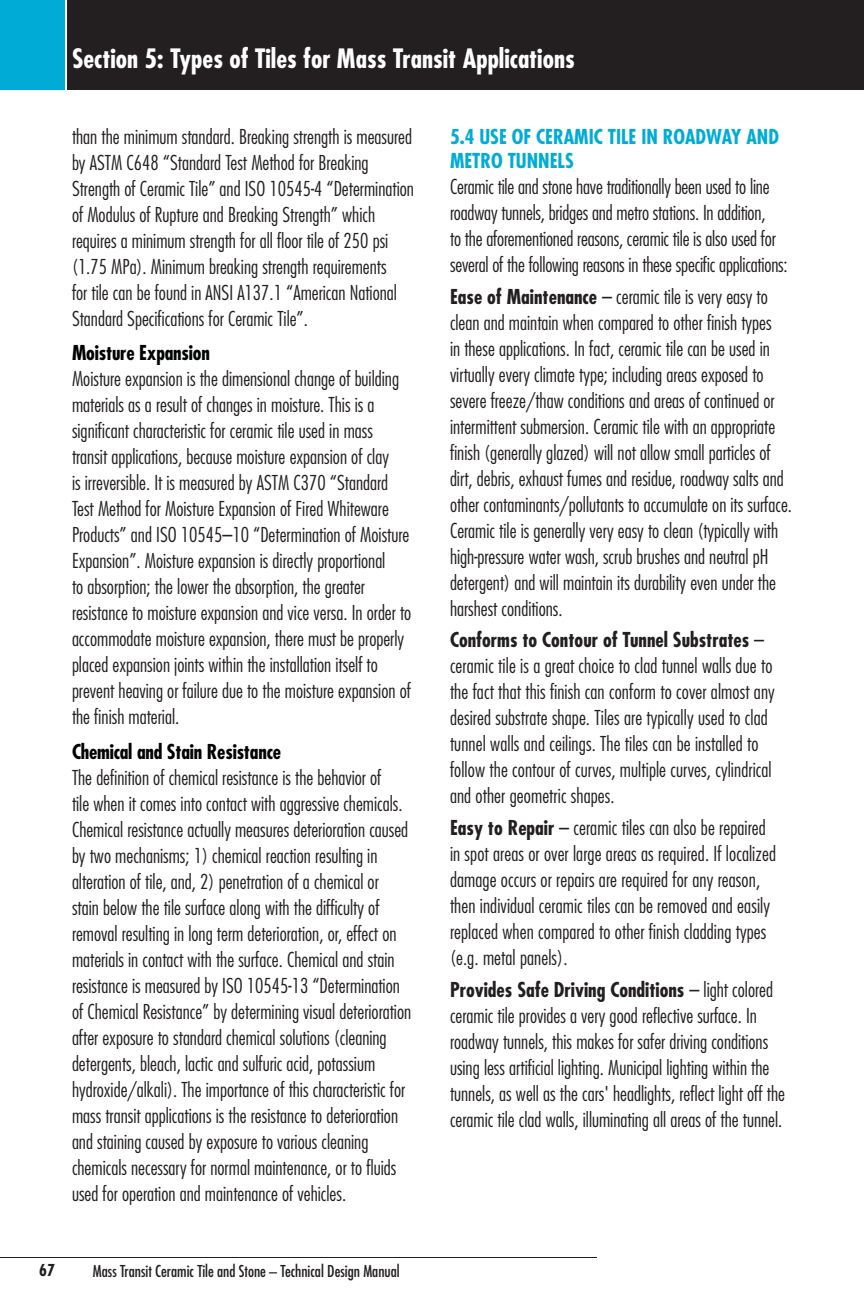
<style>
.page{position:relative;width:864px;height:1296px;background:#fff}
.page>*{position:absolute;margin:0;border:0;box-sizing:border-box;transform-origin:0 0}
.t1{font:700 condensed 26px "Futura";color:#fff}
.Text{font:300 condensed 20px/26px "Futura";color:#231f20}
.Subheads_193{font:700 condensed 20px/24px "Futura";color:#00acd5}
.Small_Subs_-_K{font:700 condensed 20px "Futura";letter-spacing:-.01em;color:#010203}
.t2{font:condensed 16px "Futura";color:#231f20}
.t3{font:700 condensed 16px "Futura";color:#231f20}
.s1{font-weight:700}
</style>
<div class="page">
<hr style="left:0;top:1257px;width:597px;height:1px;background:#231f20">
<div style="left:68px;top:0;width:796px;height:90px;background:#231f20"></div>
<div style="left:0;top:0;width:64px;height:90px;background:#00acd5"></div>
<h1 class="t1" style="left:72px;top:42px;width:504px">Section 5: Types of Tiles for Mass Transit Applications</h1>
<p class="Text" style="left:72px;top:124px;width:343px">than the minimum standard. Breaking strength is measured by ASTM C648 “Standard Test Method for Breaking Strength of Ceramic Tile” and ISO 10545-4 “Determination of Modulus of Rupture and Breaking Strength” which requires a minimum strength for all floor tile of 250 psi (1.75 MPa). Minimum breaking strength requirements<br>for tile can be found in ANSI A137.1 “American National Standard Specifications for Ceramic Tile”.</p>
<p class="Small_Subs_-_K" style="left:72px;top:340px;width:139px">Moisture Expansion</p>
<p class="Text" style="left:72px;top:366px;width:341px">Moisture expansion is the dimensional change of building materials as a result of changes in moisture. This is a significant characteristic for ceramic tile used in mass transit applications, because moisture expansion of clay<br>is irreversible. It is measured by ASTM C370 “Standard Test Method for Moisture Expansion of Fired Whiteware Products” and ISO 10545–10 “Determination of Moisture Expansion”. Moisture expansion is directly proportional<br>to absorption; the lower the absorption, the greater resistance to moisture expansion and vice versa. In order to accommodate moisture expansion, there must be properly placed expansion joints within the installation itself to prevent heaving or failure due to the moisture expansion of the finish material.</p>
<p class="Small_Subs_-_K" style="left:72px;top:738px;width:211px">Chemical and Stain Resistance</p>
<p class="Text" style="left:72px;top:764px;width:341px">The definition of chemical resistance is the behavior of<br>tile when it comes into contact with aggressive chemicals.<br>Chemical resistance actually measures deterioration caused by two mechanisms; 1) chemical reaction resulting in alteration of tile, and, 2) penetration of a chemical or<br>stain below the tile surface along with the difficulty of removal resulting in long term deterioration, or, effect on materials in contact with the surface. Chemical and stain resistance is measured by ISO 10545-13 “Determination of Chemical Resistance” by determining visual deterioration after exposure to standard chemical solutions (cleaning detergents, bleach, lactic and sulfuric acid, potassium hydroxide/alkali). The importance of this characteristic for mass transit applications is the resistance to deterioration and staining caused by exposure to various cleaning chemicals necessary for normal maintenance, or to fluids used for operation and maintenance of vehicles.</p>
<p class="t3" style="left:39px;top:1260px;width:17px">67</p>
<p class="t2" style="left:93px;top:1261px;width:308px">Mass Transit Ceramic Tile and Stone – Technical Design Manual</p>
<p class="Subheads_193" style="left:450px;top:124px;width:330px">5.4 USE OF CERAMIC TILE IN ROADWAY AND<br>METRO TUNNELS</p>
<p class="Text" style="left:450px;top:173px;width:339px">Ceramic tile and stone have traditionally been used to line roadway tunnels, bridges and metro stations. In addition,<br>to the aforementioned reasons, ceramic tile is also used for several of the following reasons in these specific applications:</p>
<p class="Text" style="left:450px;top:283px;width:344px"><span class="s1">Ease of Maintenance</span> – ceramic tile is very easy to clean and maintain when compared to other finish types<br>in these applications. In fact, ceramic tile can be used in virtually every climate type; including areas exposed to severe freeze/thaw conditions and areas of continued or intermittent submersion. Ceramic tile with an appropriate finish (generally glazed) will not allow small particles of dirt, debris, exhaust fumes and residue, roadway salts and other contaminants/pollutants to accumulate on its surface.<br>Ceramic tile is generally very easy to clean (typically with high-pressure water wash, scrub brushes and neutral pH detergent) and will maintain its durability even under the harshest conditions.</p>
<p class="Text" style="left:450px;top:627px;width:326px"><span class="s1">Conforms to Contour of Tunnel Substrates</span> – ceramic tile is a great choice to clad tunnel walls due to the fact that this finish can conform to cover almost any desired substrate shape. Tiles are typically used to clad tunnel walls and ceilings. The tiles can be installed to follow the contour of curves, multiple curves, cylindrical and other geometric shapes.</p>
<p class="Text" style="left:450px;top:814px;width:328px"><span class="s1">Easy to Repair</span> – ceramic tiles can also be repaired in spot areas or over large areas as required. If localized damage occurs or repairs are required for any reason, then individual ceramic tiles can be removed and easily replaced when compared to other finish cladding types (e.g. metal panels).</p>
<p class="Text" style="left:450px;top:976px;width:336px"><span class="s1">Provides Safe Driving Conditions</span> – light colored ceramic tile provides a very good reflective surface. In roadway tunnels, this makes for safer driving conditions using less artificial lighting. Municipal lighting within the tunnels, as well as the cars' headlights, reflect light off the ceramic tile clad walls, illuminating all areas of the tunnel.</p>
</div>
